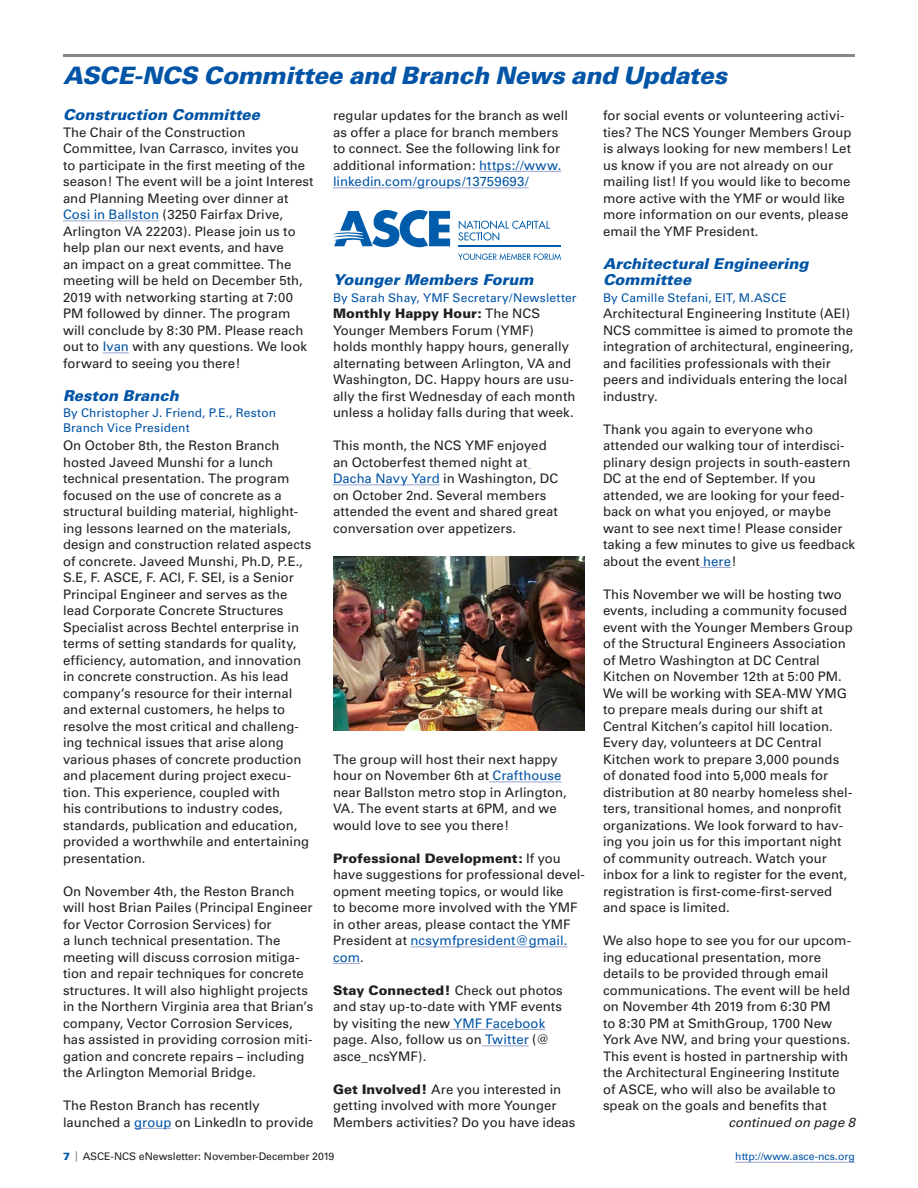
<style>
.page{position:relative;width:918px;height:1188px;background:#fff}
.page>*{position:absolute;margin:0;border:0;box-sizing:border-box;transform-origin:0 0}
.Head_1{font:italic 900 24px "Univers";letter-spacing:-.01em;color:#0154a6}
.Head_2{font:italic 900 15px/16.5px "Univers";color:#0154a6}
.Text{font:13.2px/16.5px "Univers";letter-spacing:.005em;color:#231f20}
.Text-2{font:italic 13.2px "Univers";color:#231f20}
.Byline_One_Col{font:12px/15px "Univers";letter-spacing:.015em;color:#0154a6}
.t1{font:10.5px "Univers";color:#231f20}
.t2{font:10.5px "Univers";color:#0154a6}
.s1{color:#0154a6}
.s2{font-weight:900}
.s3{font-weight:900;color:#0154a6}
.s4{color:#787d83}
</style>
<div class="page">
<hr style="left:735px;top:1162px;width:120px;height:1px;background:#98a4d3">
<hr style="left:63px;top:54px;width:792px;height:3px;background:#87898c">
<hr style="left:63px;top:221px;width:96px;height:1px;background:#98a4d3">
<svg style="left:103px;top:353px;width:26px;height:1px"></svg>
<hr style="left:134px;top:1128px;width:37px;height:1px;background:#98a4d3">
<hr style="left:479px;top:171px;width:82px;height:1px;background:#98a4d3">
<hr style="left:333px;top:188px;width:196px;height:1px;background:#98a4d3">
<hr style="left:333px;top:485px;width:107px;height:1px;background:#98a4d3">
<hr style="left:489px;top:782px;width:73px;height:1px;background:#98a4d3">
<hr style="left:411px;top:947px;width:156px;height:1px;background:#98a4d3">
<svg style="left:333px;top:963px;width:27px;height:1px"></svg>
<hr style="left:450px;top:1029px;width:95px;height:1px;background:#98a4d3">
<hr style="left:482px;top:1046px;width:47px;height:1px;background:#98a4d3">
<hr style="left:700px;top:567px;width:31px;height:1px;background:#98a4d3">
<svg style="left:333px;top:210px;width:117px;height:37px"></svg>
<svg style="left:458px;top:220px;width:92px;height:21px"></svg>
<svg style="left:458px;top:253px;width:103px;height:7px"></svg>
<hr style="left:458px;top:245px;width:103px;height:1px;background:#015dab">
<img style="left:333px;top:556px;width:252px;height:174px">
<p class="Head_1" style="left:63px;top:60px;width:666px">ASCE-NCS Committee and Branch News and Updates</p>
<p class="Head_2" style="left:63px;top:106px;width:199px">Construction Committee</p>
<p class="Text" style="left:63px;top:124px;width:252px">The Chair of the Construction Committee, Ivan Carrasco, invites you to participate in the first meeting of the season! The event will be a joint Interest and Planning Meeting over dinner at <span class="s1">Cosi in Ballston</span> (3250 Fairfax Drive, Arlington VA 22203). Please join us to help plan our next events, and have<br>an impact on a great committee. The meeting will be held on December 5th, 2019 with networking starting at 7:00<br>PM followed by dinner. The program will conclude by 8:30 PM. Please reach out to <span class="s1">Ivan</span> with any questions. We look forward to seeing you there!</p>
<p class="Head_2" style="left:63px;top:387px;width:117px">Reston Branch</p>
<p class="Byline_One_Col" style="left:63px;top:405px;width:215px">By Christopher J. Friend, P.E., Reston<br>Branch Vice President</p>
<p class="Text" style="left:63px;top:437px;width:250px">On October 8th, the Reston Branch hosted Javeed Munshi for a lunch technical presentation. The program focused on the use of concrete as a structural building material, highlight&shy;ing lessons learned on the materials, design and construction related aspects of concrete. Javeed Munshi, Ph.D, P.E., S.E, F. ASCE, F. ACI, F. SEI, is a Senior Principal Engineer and serves as the lead Corporate Concrete Structures Specialist across Bechtel enterprise in terms of setting standards for quality, efficiency, automation, and innovation in concrete construction. As his lead company’s resource for their internal and external customers, he helps to resolve the most critical and challeng&shy;ing technical issues that arise along various phases of concrete production and placement during project execu&shy;tion. This experience, coupled with<br>his contributions to industry codes, standards, publication and education, provided a worthwhile and entertaining presentation.</p>
<p class="Text" style="left:63px;top:883px;width:252px">On November 4th, the Reston Branch will host Brian Pailes (Principal Engineer for Vector Corrosion Services) for<br>a lunch technical presentation. The meeting will discuss corrosion mitiga&shy;tion and repair techniques for concrete structures. It will also highlight projects in the Northern Virginia area that Brian’s company, Vector Corrosion Services, has assisted in providing corrosion miti&shy;gation and concrete repairs – including the Arlington Memorial Bridge.</p>
<p class="Text" style="left:63px;top:1097px;width:252px">The Reston Branch has recently launched a <span class="s1">group</span> on LinkedIn to provide</p>
<p class="Text" style="left:333px;top:107px;width:237px">regular updates for the branch as well as offer a place for branch members to connect. See the following link for additional information: <span class="s1">https://www. linkedin.com/groups/13759693/</span></p>
<p class="Text" style="left:603px;top:107px;width:250px">for social events or volunteering activi&shy;ties? The NCS Younger Members Group is always looking for new members! Let us know if you are not already on our mailing list! If you would like to become more active with the YMF or would like more information on our events, please email the YMF President.</p>
<p class="Head_2" style="left:603px;top:255px;width:207px">Architectural Engineering<br>Committee</p>
<p class="Byline_One_Col" style="left:603px;top:290px;width:185px">By Camille Stefani, EIT, M.ASCE</p>
<p class="Text" style="left:603px;top:305px;width:252px">Architectural Engineering Institute (AEI)<br>NCS committee is aimed to promote the integration of architectural, engineering, and facilities professionals with their peers and individuals entering the local industry.</p>
<p class="Text" style="left:603px;top:421px;width:253px">Thank you again to everyone who attended our walking tour of interdisci&shy;plinary design projects in south-eastern DC at the end of September. If you attended, we are looking for your feed&shy;back on what you enjoyed, or maybe want to see next time! Please consider taking a few minutes to give us feedback about the event <span class="s1">here</span>!</p>
<p class="Text" style="left:603px;top:586px;width:251px">This November we will be hosting two events, including a community focused event with the Younger Members Group of the Structural Engineers Association of Metro Washington at DC Central Kitchen on November 12th at 5:00 PM.<br>We will be working with SEA-MW YMG to prepare meals during our shift at Central Kitchen’s capitol hill location.<br>Every day, volunteers at DC Central Kitchen work to prepare 3,000 pounds of donated food into 5,000 meals for distribution at 80 nearby homeless shel&shy;ters, transitional homes, and nonprofit organizations. We look forward to hav&shy;ing you join us for this important night of community outreach. Watch your inbox for a link to register for the event, registration is first-come-first-served and space is limited.</p>
<p class="Text" style="left:603px;top:932px;width:250px">We also hope to see you for our upcom&shy;ing educational presentation, more details to be provided through email communications. The event will be held on November 4th 2019 from 6:30 PM<br>to 8:30 PM at SmithGroup, 1700 New York Ave NW, and bring your questions.<br>This event is hosted in partnership with the Architectural Engineering Institute of ASCE, who will also be available to speak on the goals and benefits that</p>
<p class="Text-2" style="left:728px;top:1114px;width:128px">continued on page 8</p>
<p class="Head_2" style="left:333px;top:271px;width:202px">Younger Members Forum</p>
<p class="Byline_One_Col" style="left:333px;top:290px;width:245px">By Sarah Shay, YMF Secretary/Newsletter</p>
<p class="Text" style="left:333px;top:305px;width:244px"><span class="s2">Monthly Happy Hour:</span> The NCS Younger Members Forum (YMF)<br>holds monthly happy hours, generally alternating between Arlington, VA and Washington, DC. Happy hours are usu&shy;ally the first Wednesday of each month unless a holiday falls during that week.</p>
<p class="Text" style="left:333px;top:437px;width:227px">This month, the NCS YMF enjoyed an Octoberfest themed night at<br><span class="s1">Dacha Navy Yard</span> in Washington, DC on October 2nd. Several members attended the event and shared great conversation over appetizers.</p>
<p class="Text" style="left:333px;top:751px;width:235px">The group will host their next happy hour on November 6th at <span class="s1">Crafthouse </span>near Ballston metro stop in Arlington, VA. The event starts at 6PM, and we would love to see you there!</p>
<p class="Text" style="left:333px;top:850px;width:254px"><span class="s2">Professional Development:</span> If you have suggestions for professional devel&shy;opment meeting topics, or would like<br>to become more involved with the YMF in other areas, please contact the YMF<br>President at <span class="s1">ncsymfpresident@gmail. com</span>.</p>
<p class="Text" style="left:333px;top:982px;width:231px"><span class="s2">Stay Connected!</span> Check out photos and stay up-to-date with YMF events by visiting the new <span class="s1">YMF Facebook </span>page. Also, follow us on <span class="s1">Twitter</span> (@ asce_ncsYMF).</p>
<p class="Text" style="left:333px;top:1081px;width:244px"><span class="s2">Get Involved!</span> Are you interested in getting involved with more Younger<br>Members activities? Do you have ideas</p>
<p class="t1" style="left:63px;top:1150px;width:273px"><span class="s3">7</span> <span class="s4">|</span> ASCE-NCS eNewsletter: November-December 2019</p>
<p class="t2" style="left:735px;top:1150px;width:121px">http://www.asce-ncs.org</p>
</div>
